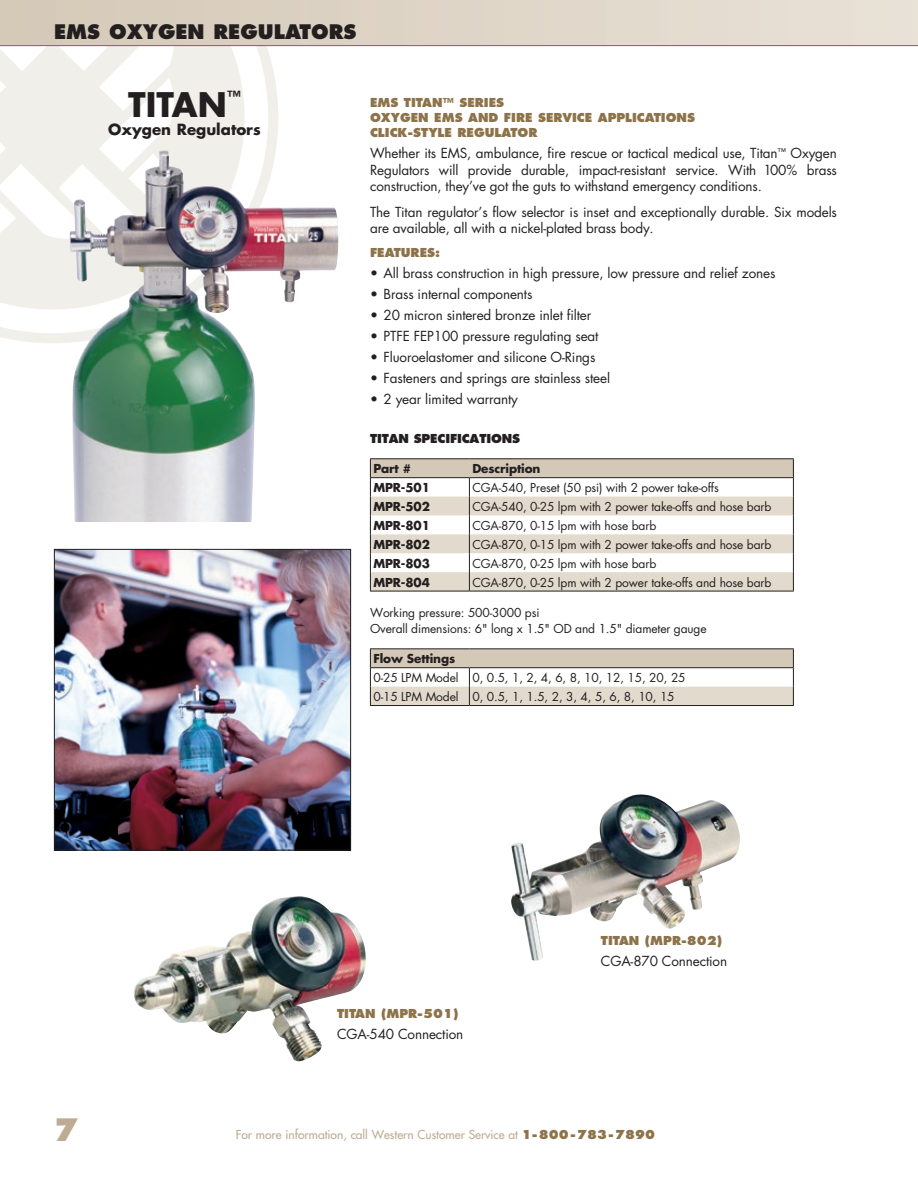
<style>
.page{position:relative;width:918px;height:1188px;background:#fff}
.page>*{position:absolute;margin:0;border:0;box-sizing:border-box;transform-origin:0 0}
.t1{font:700 33px "Futura Std";color:#231f20}
.t2{font:800 30px "Futura Std";color:#bdac93}
.t3{font:800 19.5px "Futura Std";color:#231f20}
.t4{font:700 15px "Futura Std";color:#231f20}
.t5{font:13.5px/16.5px "Futura Std";letter-spacing:-.01em;color:#231f20;text-align:justify}
.t6{font:12px/16.5px "Futura Std";letter-spacing:-.01em;color:#231f20}
.t7{font:800 12px/15px "Futura Std";color:#8d734a}
.t8{font:700 12px "Futura Std";letter-spacing:-.01em;color:#231f20}
.t9{font:500 12px "Futura Std";color:#bdac93}
.t10{font:800 12px "Futura Std";letter-spacing:-.01em;color:#231f20}
.s1{font-weight:800;color:#8d734a}
</style>
<div class="page">
<svg style="left:0;top:46px;width:278px;height:297px"></svg>
<div style="left:0;top:0;width:918px;height:45px;background:linear-gradient(to right,#d5c8b7,#e9e2d7)"></div>
<hr style="left:0;top:45px;width:918px;height:1px;background:#8d734a">
<hr style="left:370px;top:458px;width:99px;height:1px;background:#231f20">
<hr style="left:469px;top:458px;width:325px;height:1px;background:#231f20">
<svg style="left:370px;top:459px;width:424px;height:132px"></svg>
<hr style="left:370px;top:591px;width:99px;height:1px;background:#231f20">
<hr style="left:469px;top:591px;width:325px;height:1px;background:#231f20">
<hr style="left:370px;top:648px;width:99px;height:1px;background:#231f20">
<hr style="left:469px;top:648px;width:325px;height:1px;background:#231f20">
<svg style="left:370px;top:649px;width:424px;height:56px"></svg>
<hr style="left:370px;top:705px;width:99px;height:1px;background:#231f20">
<hr style="left:469px;top:705px;width:325px;height:1px;background:#231f20">
<img style="left:70px;top:150px;width:185px;height:372px">
<img style="left:56px;top:551px;width:293px;height:297px">
<div style="left:54px;top:549px;width:297px;height:301px;border:1px solid #231f20"></div>
<img style="left:511px;top:794px;width:229px;height:167px">
<img style="left:134px;top:896px;width:188px;height:165px">
<h3 class="t3" style="left:54px;top:19px;width:304px">EMS OXYGEN REGULATORS</h3>
<h1 class="t1" style="left:128px;top:83px;width:100px">TITAN</h1>
<p class="t4" style="left:227px;top:87px;width:16px">™</p>
<p class="t4" style="left:108px;top:120px;width:154px">Oxygen Regulators</p>
<p class="t7" style="left:370px;top:95px;width:326px">EMS TITAN™ SERIES<br>OXYGEN EMS AND FIRE SERVICE APPLICATIONS<br>CLICK-STYLE REGULATOR</p>
<p class="t5" style="left:370px;top:145px;width:468px">Whether its EMS, ambulance, fire rescue or tactical medical use, Titan<sup>™</sup> Oxygen Regulators will provide durable, impact-resistant service. With 100% brass construction, they’ve got the guts to withstand emergency conditions.</p>
<p class="t5" style="left:370px;top:204px;width:468px">The Titan regulator’s flow selector is inset and exceptionally durable. Six models are available, all with a nickel-plated brass body.</p>
<p class="t7" style="left:370px;top:245px;width:72px">FEATURES:</p>
<p class="t5" style="left:370px;top:265px;width:407px">• All brass construction in high pressure, low pressure and relief zones</p>
<p class="t5" style="left:370px;top:286px;width:164px">• Brass internal components</p>
<p class="t5" style="left:370px;top:307px;width:223px">• 20 micron sintered bronze inlet filter</p>
<p class="t5" style="left:370px;top:328px;width:230px">• PTFE FEP100 pressure regulating seat</p>
<p class="t5" style="left:370px;top:349px;width:227px">• Fluoroelastomer and silicone O-Rings</p>
<p class="t5" style="left:370px;top:370px;width:242px">• Fasteners and springs are stainless steel</p>
<p class="t5" style="left:370px;top:391px;width:149px">• 2 year limited warranty</p>
<p class="t10" style="left:370px;top:431px;width:152px">TITAN SPECIFICATIONS</p>
<p class="t8" style="left:373px;top:461px;width:39px">Part #</p>
<p class="t8" style="left:472px;top:461px;width:70px">Description</p>
<p class="t8" style="left:373px;top:480px;width:58px">MPR-501</p>
<p class="t6" style="left:472px;top:480px;width:248px">CGA-540, Preset (50 psi) with 2 power take-offs</p>
<p class="t8" style="left:373px;top:498px;width:58px">MPR-502</p>
<p class="t6" style="left:472px;top:498px;width:300px">CGA-540, 0-25 lpm with 2 power take-offs and hose barb</p>
<p class="t8" style="left:373px;top:517px;width:58px">MPR-801</p>
<p class="t6" style="left:472px;top:517px;width:185px">CGA-870, 0-15 lpm with hose barb</p>
<p class="t8" style="left:373px;top:536px;width:58px">MPR-802</p>
<p class="t6" style="left:472px;top:536px;width:300px">CGA-870, 0-15 lpm with 2 power take-offs and hose barb</p>
<p class="t8" style="left:373px;top:555px;width:58px">MPR-803</p>
<p class="t6" style="left:472px;top:555px;width:185px">CGA-870, 0-25 lpm with hose barb</p>
<p class="t8" style="left:373px;top:574px;width:58px">MPR-804</p>
<p class="t6" style="left:472px;top:574px;width:300px">CGA-870, 0-25 lpm with 2 power take-offs and hose barb</p>
<p class="t6" style="left:370px;top:604px;width:338px">Working pressure: 500-3000 psi<br>Overall dimensions: 6" long x 1.5" OD and 1.5" diameter gauge</p>
<p class="t8" style="left:373px;top:651px;width:83px">Flow Settings</p>
<p class="t6" style="left:373px;top:668px;width:314px;line-height:18.9px">0-25 LPM Model 0, 0.5, 1, 2, 4, 6, 8, 10, 12, 15, 20, 25<br>0-15 LPM Model 0, 0.5, 1, 1.5, 2, 3, 4, 5, 6, 8, 10, 15</p>
<p class="t7" style="left:601px;top:933px;width:123px">TITAN (MPR-802)</p>
<p class="t5" style="left:601px;top:953px;width:128px">CGA-870 Connection</p>
<p class="t7" style="left:337px;top:1006px;width:123px">TITAN (MPR-501)</p>
<p class="t5" style="left:337px;top:1026px;width:128px">CGA-540 Connection</p>
<h2 class="t2" style="left:54px;top:1110px;width:26px">7</h2>
<p class="t9" style="left:236px;top:1127px;width:421px">For more information, call Western Customer Service at <span class="s1">1-800-783-7890</span></p>
</div>
